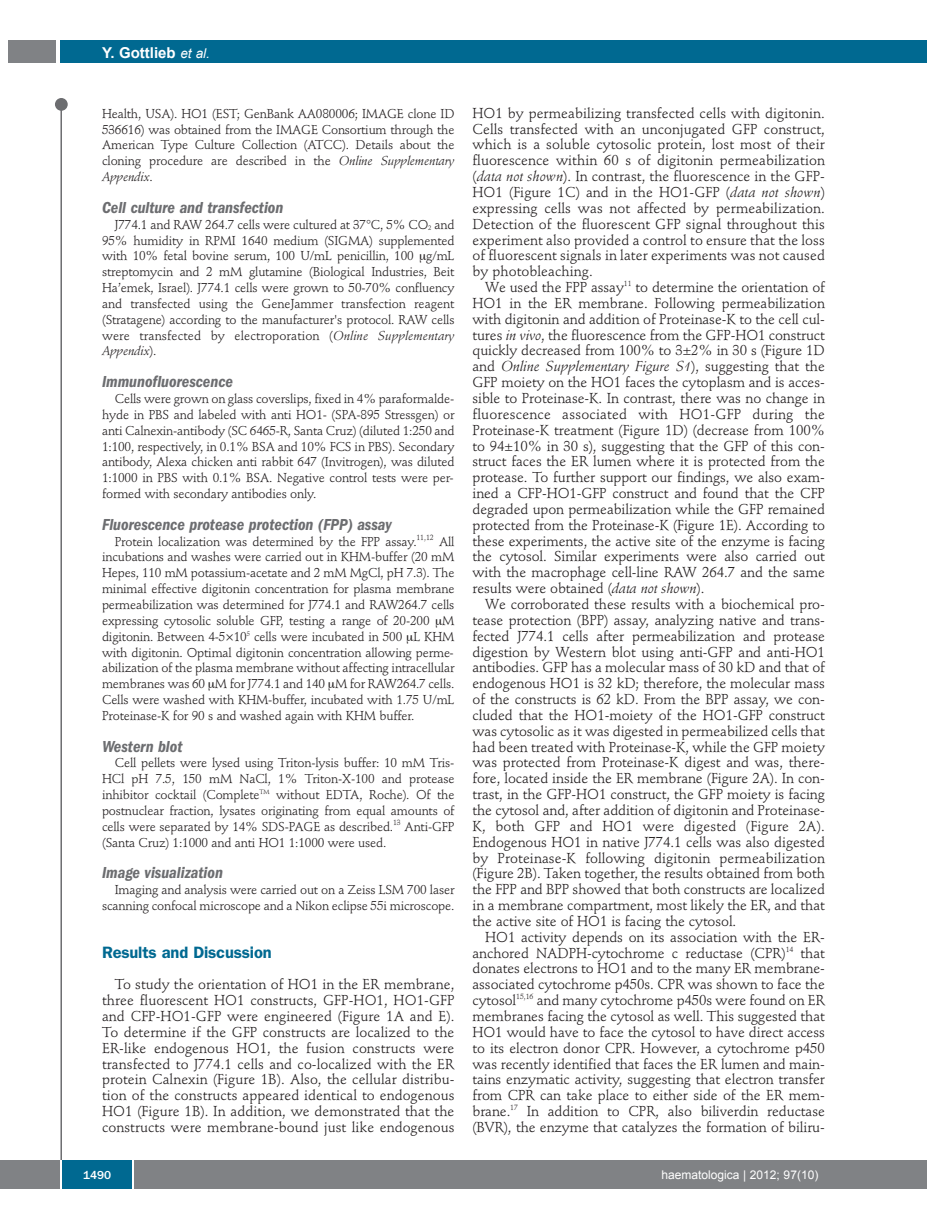
<style>
.page{position:relative;width:927px;height:1225px;background:#fff}
.page>*{position:absolute;margin:0;border:0;box-sizing:border-box;transform-origin:0 0}
.t1{font:italic 600 condensed 16.5px "Franklin Gothic";color:#6c6d70}
.t2{font:600 16.5px "Franklin Gothic";letter-spacing:-.01em;color:#006991}
.t3{font:700 15px "Arial";color:#fff}
.t4{font:14.25px/15.9px "Stempel Schneidler";letter-spacing:-.005em;color:#231f20;text-align:justify}
.t5{font:12.75px/15.9px "Stempel Schneidler";letter-spacing:-.015em;color:#231f20;text-align:justify}
.t6{font:12px "Arial";color:#fff}
.t7{font:500 12px "Franklin Gothic";color:#fff}
.s1{font-weight:400;font-style:italic;font-size:13.5px}
.s2{font-style:italic}
.s3{font-size:14.25px}
</style>
<div class="page">
<div style="left:911px;top:40px;width:16px;height:22px;background:#006991"></div>
<div style="left:910px;top:1160px;width:17px;height:28px;background:#808285"></div>
<div style="left:55px;top:98px;width:13px;height:13px;background:#6c6d70;border-radius:50%"></div>
<hr style="left:60px;top:101px;width:2px;height:1061px;background:#6c6d70">
<div style="left:60px;top:40px;width:852px;height:22px;background:#006991"></div>
<div style="left:9px;top:40px;width:47px;height:22px;background:#808285"></div>
<div style="left:0;top:1160px;width:911px;height:28px;background:#808285"></div>
<div style="left:62px;top:1160px;width:71px;height:28px;background:#006991"></div>
<hr style="left:60px;top:1160px;width:2px;height:28px;background:#fff">
<svg style="left:133px;top:1160px;width:1px;height:28px"></svg>
<p class="t3" style="left:102px;top:44px;width:109px">y. gottlieb <span class="s1">et al.</span></p>
<p class="t5" style="left:102px;top:107px;width:354px">Health, USA). HO1 (EST; GenBank AA080006; IMAGE clone ID 536616) was obtained from the IMAGE Consortium through the American Type Culture Collection (ATCC). Details about the cloning procedure are described in the <span class="s2">Online Supplementary Appendix</span>.</p>
<p class="t1" style="left:102px;top:201px;width:183px">Cell culture and transfection</p>
<p class="t5" style="left:102px;top:217px;width:354px;text-indent:13px">J774.1 and RAW 264.7 cells were cultured at 37°C, 5% CO<sub>2</sub> and 95% humidity in RPMI 1640 medium (SIGMA) supplemented with 10% fetal bovine serum, 100 U/mL penicillin, 100 g/mL streptomycin and 2 mM glutamine (Biological Industries, Beit Ha’emek, Israel). J774.1 cells were grown to 50-70% confluency and transfected using the GeneJammer transfection reagent (Stratagene) according to the manufacturer's protocol. RAW cells were transfected by electroporation (<span class="s2">Online Supplementary Appendix</span>).</p>
<p class="t1" style="left:102px;top:375px;width:132px">Immunofluorescence</p>
<p class="t5" style="left:102px;top:392px;width:354px;text-indent:13px">Cells were grown on glass coverslips, fixed in 4% paraformalde&shy;hyde in PBS and labeled with anti HO1- (SPA-895 Stressgen) or anti Calnexin-antibody (SC 6465-R, Santa Cruz) (diluted 1:250 and 1:100, respectively, in 0.1% BSA and 10% FCS in PBS). Secondary antibody, Alexa chicken anti rabbit 647 (Invitrogen), was diluted 1:1000 in PBS with 0.1% BSA. Negative control tests were per&shy;formed with secondary antibodies only.</p>
<p class="t1" style="left:102px;top:518px;width:291px">Fluorescence protease protection (FPP) assay</p>
<p class="t5" style="left:102px;top:534px;width:354px;text-indent:13px">Protein localization was determined by the FPP assay.<sup>11,12</sup> All incubations and washes were carried out in KHM-buffer (20 mM Hepes, 110 mM potassium-acetate and 2 mM MgCl, pH 7.3). The minimal effective digitonin concentration for plasma membrane permeabilization was determined for J774.1 and RAW264.7 cells expressing cytosolic soluble GFP, testing a range of 20-200 M digitonin. Between 4-5<span class="s3">×</span>10<sup>5</sup> cells were incubated in 500 L KHM with digitonin. Optimal digitonin concentration allowing perme&shy;abilization of the plasma membrane without affecting intracellular membranes was 60 M for J774.1 and 140 M for RAW264.7 cells.<br>Cells were washed with KHM-buffer, incubated with 1.75 U/mL Proteinase-K for 90 s and washed again with KHM buffer.</p>
<p class="t1" style="left:102px;top:740px;width:82px">Western blot</p>
<p class="t5" style="left:102px;top:756px;width:354px;text-indent:13px">Cell pellets were lysed using Triton-lysis buffer: 10 mM Tris-HCl pH 7.5, 150 mM NaCl, 1% Triton-X-100 and protease inhibitor cocktail (Complete<sup>TM</sup> without EDTA, Roche). Of the postnuclear fraction, lysates originating from equal amounts of cells were separated by 14% SDS-PAGE as described.<sup>13</sup> Anti-GFP (Santa Cruz) 1:1000 and anti HO1 1:1000 were used.</p>
<p class="t1" style="left:102px;top:867px;width:122px">Image visualization</p>
<p class="t5" style="left:102px;top:883px;width:354px;text-align:right">Imaging and analysis were carried out on a Zeiss LSM 700 laser scanning confocal microscope and a Nikon eclipse 55i microscope.</p>
<p class="t2" style="left:102px;top:946px;width:171px">Results and Discussion</p>
<p class="t4" style="left:102px;top:978px;width:354px;text-indent:13px">To study the orientation of HO1 in the ER membrane, three fluorescent HO1 constructs, GFP-HO1, HO1-GFP and CFP-HO1-GFP were engineered (Figure 1A and E).<br>To determine if the GFP constructs are localized to the ER-like endogenous HO1, the fusion constructs were transfected to J774.1 cells and co-localized with the ER protein Calnexin (Figure 1B). Also, the cellular distribu&shy;tion of the constructs appeared identical to endogenous HO1 (Figure 1B). In addition, we demonstrated that the constructs were membrane-bound just like endogenous</p>
<p class="t4" style="left:472px;top:106px;width:354px">HO1 by permeabilizing transfected cells with digitonin.<br>Cells transfected with an unconjugated GFP construct, which is a soluble cytosolic protein, lost most of their fluorescence within 60 s of digitonin permeabilization (<span class="s2">data not shown</span>). In contrast, the fluorescence in the GFP-HO1 (Figure 1C) and in the HO1-GFP (<span class="s2">data not shown</span>) expressing cells was not affected by permeabilization.<br>Detection of the fluorescent GFP signal throughout this experiment also provided a control to ensure that the loss of fluorescent signals in later experiments was not caused by photobleaching.</p>
<p class="t4" style="left:472px;top:280px;width:354px;text-indent:13px">We used the FPP assay<sup>11</sup> to determine the orientation of HO1 in the ER membrane. Following permeabilization with digitonin and addition of Proteinase-K to the cell cul&shy;tures <span class="s2">in vivo</span>, the fluorescence from the GFP-HO1 construct quickly decreased from 100% to 3±2% in 30 s (Figure 1D and <span class="s2">Online Supplementary Figure S1</span>), suggesting that the GFP moiety on the HO1 faces the cytoplasm and is acces&shy;sible to Proteinase-K. In contrast, there was no change in fluorescence associated with HO1-GFP during the Proteinase-K treatment (Figure 1D) (decrease from 100% to 94±10% in 30 s), suggesting that the GFP of this con&shy;struct faces the ER lumen where it is protected from the protease. To further support our findings, we also exam&shy;ined a CFP-HO1-GFP construct and found that the CFP degraded upon permeabilization while the GFP remained protected from the Proteinase-K (Figure 1E). According to these experiments, the active site of the enzyme is facing the cytosol. Similar experiments were also carried out with the macrophage cell-line RAW 264.7 and the same results were obtained (<span class="s2">data not shown</span>).</p>
<p class="t4" style="left:472px;top:597px;width:354px;text-indent:13px">We corroborated these results with a biochemical pro&shy;tease protection (BPP) assay, analyzing native and trans&shy;fected J774.1 cells after permeabilization and protease digestion by Western blot using anti-GFP and anti-HO1 antibodies. GFP has a molecular mass of 30 kD and that of endogenous HO1 is 32 kD; therefore, the molecular mass of the constructs is 62 kD. From the BPP assay, we con&shy;cluded that the HO1-moiety of the HO1-GFP construct was cytosolic as it was digested in permeabilized cells that had been treated with Proteinase-K, while the GFP moiety was protected from Proteinase-K digest and was, there&shy;fore, located inside the ER membrane (Figure 2A). In con&shy;trast, in the GFP-HO1 construct, the GFP moiety is facing the cytosol and, after addition of digitonin and Proteinase-K, both GFP and HO1 were digested (Figure 2A).<br>Endogenous HO1 in native J774.1 cells was also digested by Proteinase-K following digitonin permeabilization (Figure 2B). Taken together, the results obtained from both the FPP and BPP showed that both constructs are localized in a membrane compartment, most likely the ER, and that the active site of HO1 is facing the cytosol.</p>
<p class="t4" style="left:472px;top:930px;width:354px;text-indent:13px">HO1 activity depends on its association with the ER&shy;anchored NADPH-cytochrome c reductase (CPR)<sup>14</sup> that donates electrons to HO1 and to the many ER membrane&shy;associated cytochrome p450s. CPR was shown to face the cytosol<sup>15,16</sup> and many cytochrome p450s were found on ER membranes facing the cytosol as well. This suggested that HO1 would have to face the cytosol to have direct access to its electron donor CPR. However, a cytochrome p450 was recently identified that faces the ER lumen and main&shy;tains enzymatic activity, suggesting that electron transfer from CPR can take place to either side of the ER mem&shy;brane.<sup>17</sup> In addition to CPR, also biliverdin reductase (BVR), the enzyme that catalyzes the formation of biliru-</p>
<p class="t7" style="left:83px;top:1171px;width:30px">1490</p>
<p class="t6" style="left:661px;top:1168px;width:158px">haematologica | 2012; 97(10)</p>
</div>
